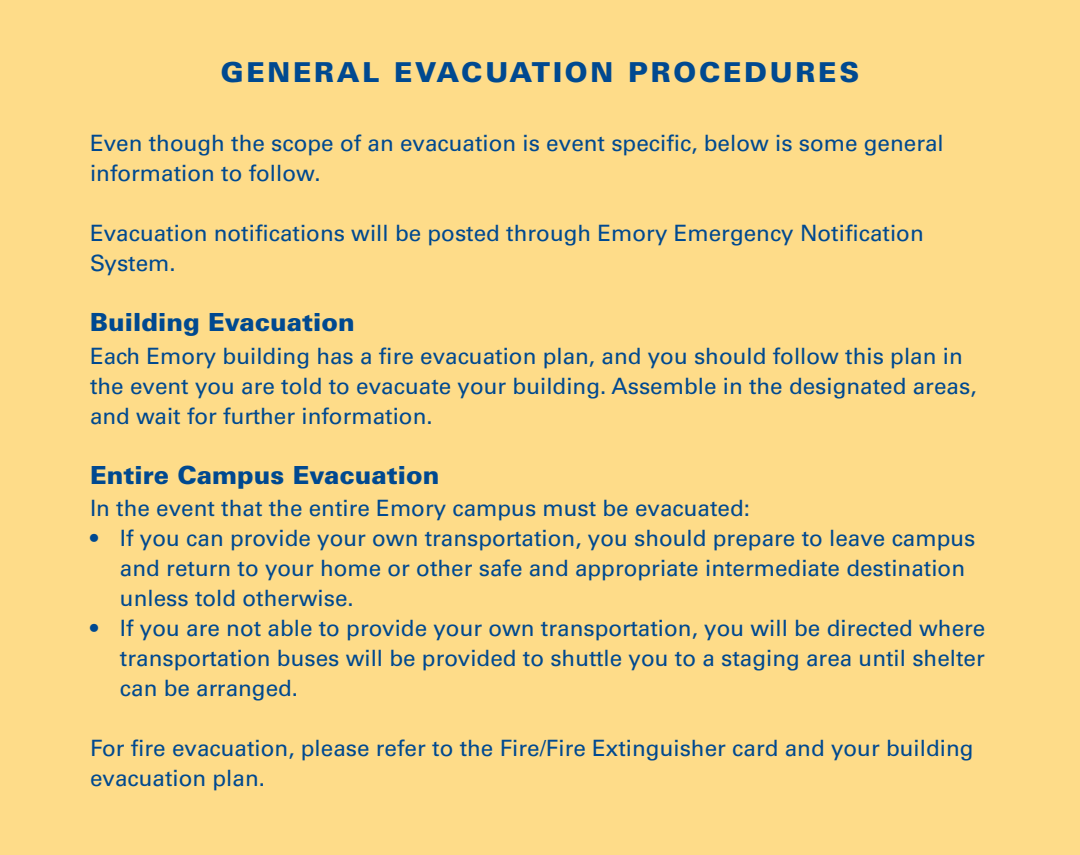
<style>
.page{position:relative;width:1080px;height:855px;background:#fedc89}
.page>*{position:absolute;margin:0;border:0;box-sizing:border-box;transform-origin:0 0}
.t1{font:900 27.5px "Univers LT";letter-spacing:.1em;color:#004990}
.t2{font:900 25px "Univers LT";color:#004990}
.t3{font:22.5px/30px "Univers LT";color:#004990}
</style>
<div class="page">
<p class="t1" style="left:221px;top:55px;width:618px">general evacuation procedu res</p>
<p class="t3" style="left:90px;top:128px;width:855px">Even though the scope of an evacuation is event specific, below is some general information to follow.</p>
<p class="t3" style="left:90px;top:218px;width:835px">Evacuation notifications will be posted through Emory Emergency Notification<br>System.</p>
<p class="t2" style="left:90px;top:307px;width:266px">Building Evacuation</p>
<p class="t3" style="left:90px;top:341px;width:888px">Each Emory building has a fire evacuation plan, and you should follow this plan in the event you are told to evacuate your building. Assemble in the designated areas, and wait for further information.</p>
<p class="t2" style="left:90px;top:459px;width:351px">Entire Campus Evacuation</p>
<p class="t3" style="left:90px;top:493px;width:662px">In the event that the entire Emory campus must be evacuated:</p>
<p class="t3" style="left:120px;top:523px;width:857px;text-indent:-30px">• If you can provide your own transportation, you should prepare to leave campus and return to your home or other safe and appropriate intermediate destination unless told otherwise.</p>
<p class="t3" style="left:120px;top:613px;width:867px;text-align:justify;text-indent:-30px">• If you are not able to provide your own transportation, you will be directed where transportation buses will be provided to shuttle you to a staging area until shelter can be arranged.</p>
<p class="t3" style="left:90px;top:733px;width:885px">For fire evacuation, please refer to the Fire/Fire Extinguisher card and your building evacuation plan.</p>
</div>
